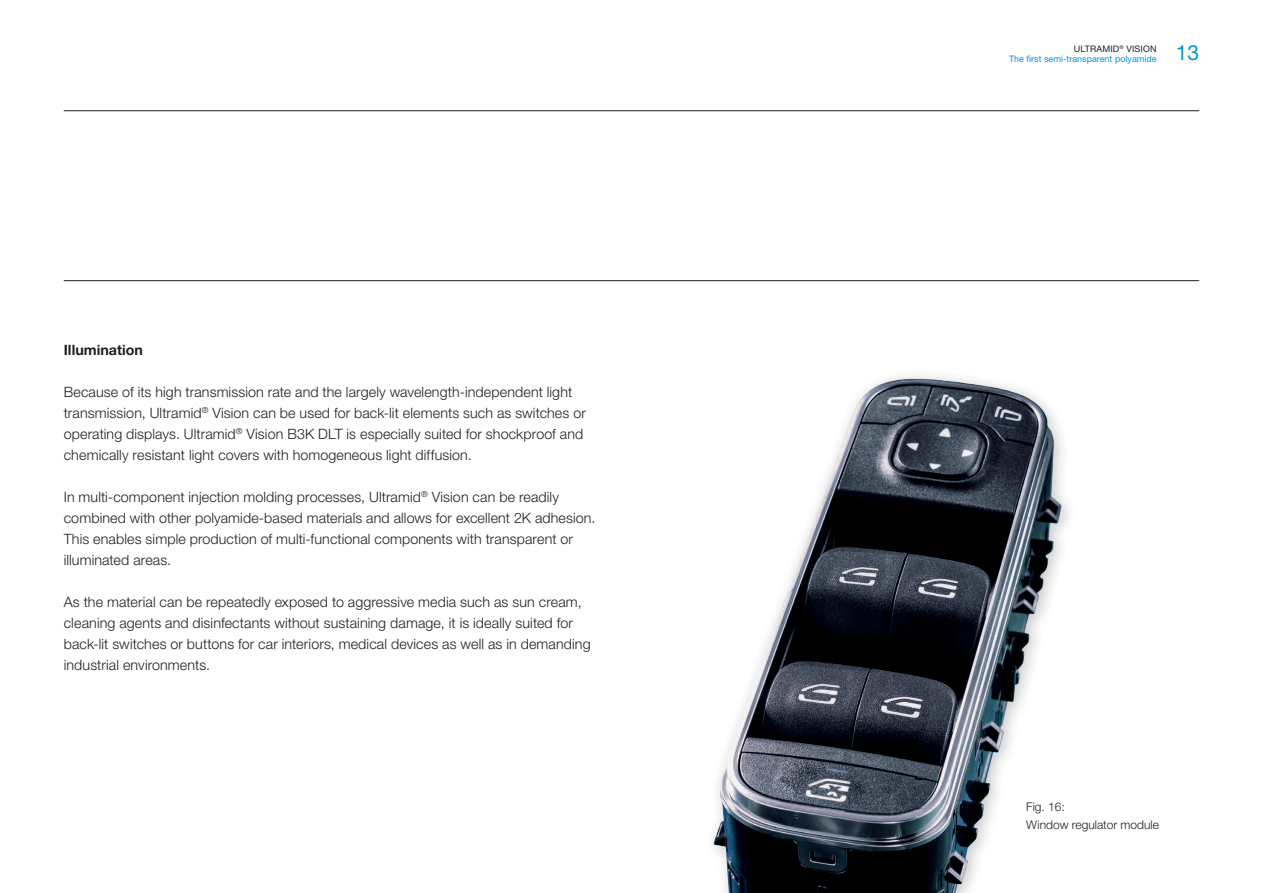
<style>
.page{position:relative;width:1263px;height:893px;background:#fff}
.page>*{position:absolute;margin:0;border:0;box-sizing:border-box;transform-origin:0 0}
.t1{font:21px "Helvetica Neue LT Pro";color:#0195d7}
.t2{font:300 14.25px/21px "Helvetica Neue LT Pro";letter-spacing:.01em;color:#231f20}
.t3{font:700 14.25px "Helvetica Neue LT Pro";color:#231f20}
.t4{font:300 12px/18px "Helvetica Neue LT Pro";color:#231f20}
.t5{font:9px/10.5px "Helvetica Neue LT Pro";color:#0297d3;text-align:right}
.s1{color:#231f20}
</style>
<div class="page">
<hr style="left:64px;top:110px;width:1135px;height:1px;background:#231f20">
<hr style="left:64px;top:280px;width:1135px;height:1px;background:#231f20">
<img style="left:713px;top:376px;width:356px;height:517px">
<p class="t3" style="left:64px;top:341px;width:81px">Illumination</p>
<p class="t2" style="left:64px;top:381px;width:524px">Because of its high transmission rate and the largely wavelength-independent light transmission, Ultramid<sup>®</sup> Vision can be used for back-lit elements such as switches or operating displays. Ultramid<sup>®</sup> Vision B3K DLT is especially suited for shockproof and chemically resistant light covers with homogeneous light diffusion.</p>
<p class="t2" style="left:64px;top:486px;width:533px">In multi-component injection molding processes, Ultramid<sup>®</sup> Vision can be readily combined with other polyamide-based materials and allows for excellent 2K adhesion.<br>This enables simple production of multi-functional components with transparent or illuminated areas.</p>
<p class="t2" style="left:64px;top:591px;width:528px">As the material can be repeatedly exposed to aggressive media such as sun cream, cleaning agents and disinfectants without sustaining damage, it is ideally suited for back-lit switches or buttons for car interiors, medical devices as well as in demanding industrial environments.</p>
<p class="t5" style="left:1009px;top:43px;width:149px"><span class="s1">ULTRAMID</span><sup>®</sup> <span class="s1">VISION<br></span>The first semi-transparent polyamide</p>
<h1 class="t1" style="left:1176px;top:40px;width:25px">13</h1>
<p class="t4" style="left:1026px;top:798px;width:134px">Fig. 16:<br>Window regulator module</p>
</div>
